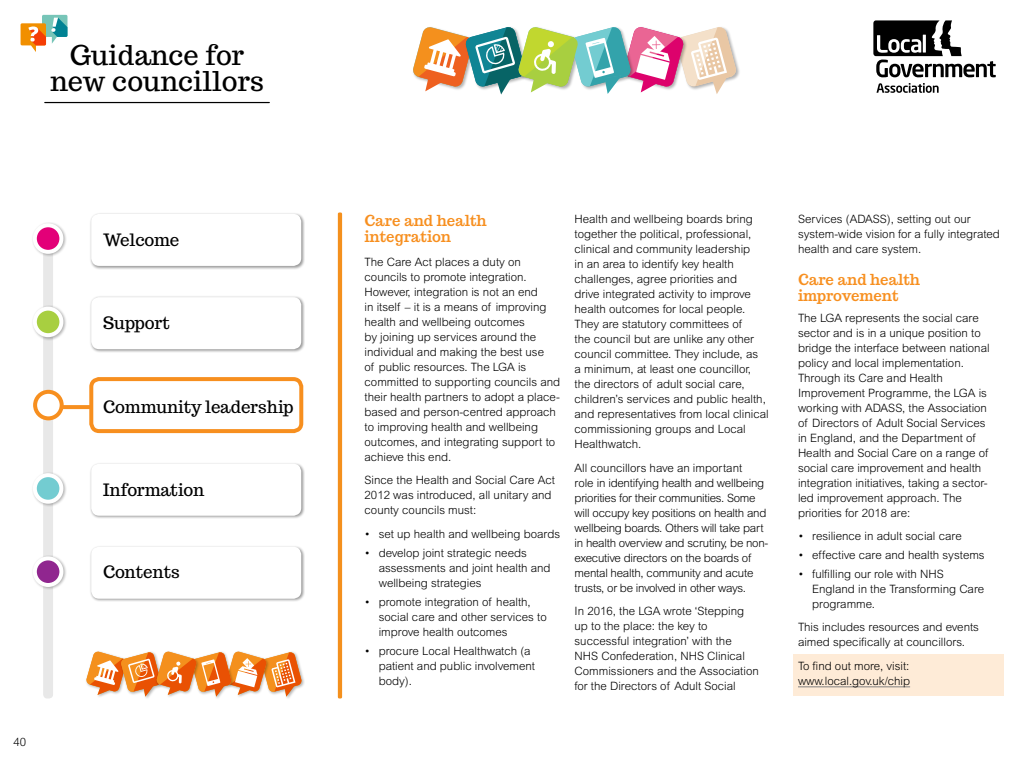
<style>
.page{position:relative;width:1024px;height:768px;background:#fff}
.page>*{position:absolute;margin:0;border:0;box-sizing:border-box;transform-origin:0 0}
.t1{font:27.2px/25.7px "Trocchi";letter-spacing:.01em;color:#000;text-align:center}
.t2{font:17px "Trocchi";color:#000}
.t3{font:17px "Trocchi";letter-spacing:-.02em;color:#000}
.CG_digital_BODY{font:700 15px/16px "Trocchi";color:#f78f1f}
.CG_subhead_ORANGE{font:700 15px/16px "Trocchi";color:#f78f1f}
.CG_digital_BODY-2{font:300 11.5px/15px "Arial MT Std";color:#000}
.CG_digital_BODY-3{font:300 11.5px/15px "Arial MT Std";letter-spacing:-.02em;color:#000}
.CG_shaded_ORANGE{font:300 11.5px/15px "Arial MT Std";color:#000}
</style>
<div class="page">
<svg style="left:877px;top:83px;width:62px;height:10px"></svg>
<svg style="left:873px;top:20px;width:123px;height:57px"></svg>
<svg style="left:21px;top:15px;width:46px;height:37px"></svg>
<div style="left:676px;top:27px;width:65px;height:64px;background:#000;opacity:.3"></div>
<svg style="left:413px;top:27px;width:324px;height:68px"></svg>
<div style="left:260px;top:651px;width:45px;height:49px;background:#000;opacity:.3"></div>
<div style="left:225px;top:650px;width:45px;height:48px;background:#fff"></div>
<svg style="left:86px;top:651px;width:216px;height:46px"></svg>
<hr style="left:338px;top:212px;width:4px;height:486px;background:#f4901d;border-radius:2px">
<div style="left:43px;top:237px;width:10px;height:461px;background:#e8e8e8;border-radius:4px"></div>
<div style="left:89px;top:212px;width:216px;height:58px;background:#000;opacity:.4"></div>
<div style="left:91px;top:214px;width:210px;height:52px;background:#fff;border-radius:8px"></div>
<div style="left:31px;top:222px;width:36px;height:36px;background:#000;opacity:.3"></div>
<div style="left:35px;top:225px;width:26px;height:27px;background:#e30078;border-radius:50%"></div>
<div style="left:33px;top:223px;width:30px;height:31px;border:4px solid #fff;border-radius:50%"></div>
<div style="left:31px;top:471px;width:36px;height:36px;background:#000;opacity:.3"></div>
<div style="left:35px;top:475px;width:26px;height:27px;background:#73ccd1;border-radius:50%"></div>
<div style="left:33px;top:473px;width:30px;height:31px;border:4px solid #fff;border-radius:50%"></div>
<div style="left:31px;top:555px;width:36px;height:36px;background:#000;opacity:.3"></div>
<div style="left:35px;top:558px;width:26px;height:27px;background:#90268f;border-radius:50%"></div>
<div style="left:33px;top:556px;width:30px;height:31px;border:4px solid #fff;border-radius:50%"></div>
<div style="left:89px;top:545px;width:216px;height:57px;background:#000;opacity:.4"></div>
<div style="left:91px;top:547px;width:210px;height:52px;background:#fff;border-radius:8px"></div>
<div style="left:89px;top:462px;width:216px;height:57px;background:#000;opacity:.4"></div>
<div style="left:91px;top:464px;width:210px;height:52px;background:#fff;border-radius:8px"></div>
<div style="left:89px;top:377px;width:214px;height:56px;border:4px solid #f78f1f;border-radius:8px"></div>
<div style="left:35px;top:392px;width:27px;height:26px;background:#fff;border-radius:50%"></div>
<div style="left:33px;top:390px;width:31px;height:30px;border:4px solid #f78f1f;border-radius:50%"></div>
<svg style="left:62px;top:405px;width:29px;height:4px"></svg>
<div style="left:31px;top:305px;width:36px;height:36px;background:#000;opacity:.3"></div>
<div style="left:35px;top:309px;width:26px;height:26px;background:#a8cf40;border-radius:50%"></div>
<div style="left:33px;top:307px;width:30px;height:30px;border:4px solid #fff;border-radius:50%"></div>
<div style="left:89px;top:295px;width:216px;height:58px;background:#000;opacity:.4"></div>
<div style="left:91px;top:297px;width:210px;height:52px;background:#fff;border-radius:8px"></div>
<hr style="left:45px;top:102px;width:224px;height:1px;background:#000">
<div style="left:794px;top:654px;width:210px;height:42px;background:#feebd7"></div>
<hr style="left:798px;top:687px;width:112px;height:1px;background:#808080">
<h1 class="t1" style="left:50px;top:42px;width:216px">Guidance for new councillors</h1>
<h2 class="t3" style="left:103px;top:229px;width:78px">Welcome</h2>
<h2 class="t2" style="left:103px;top:312px;width:68px">Support</h2>
<h2 class="t2" style="left:103px;top:395px;width:192px">Community leadership</h2>
<h2 class="t2" style="left:103px;top:479px;width:103px">Information</h2>
<h2 class="t2" style="left:103px;top:561px;width:78px">Contents</h2>
<p class="CG_digital_BODY-2" style="left:13px;top:735px;width:14px">40</p>
<p class="CG_digital_BODY" style="left:365px;top:214px;width:124px">Care and health integration</p>
<p class="CG_digital_BODY-2" style="left:365px;top:254px;width:197px">The Care Act places a duty on councils to promote integration.<br>However, integration is not an end<br>in itself – it is a means of improving health and wellbeing outcomes<br>by joining up services around the individual and making the best use<br>of public resources. The LGA is committed to supporting councils and their health partners to adopt a place&shy;based and person-centred approach to improving health and wellbeing outcomes, and integrating support to achieve this end.</p>
<p class="CG_digital_BODY-2" style="left:365px;top:473px;width:192px">Since the Health and Social Care Act<br>2012 was introduced, all unitary and county councils must:</p>
<p class="CG_digital_BODY-2" style="left:365px;top:526px;width:197px">• set up health and wellbeing boards</p>
<p class="CG_digital_BODY-2" style="left:379px;top:545px;width:173px;text-indent:-14px">• develop joint strategic needs assessments and joint health and wellbeing strategies</p>
<p class="CG_digital_BODY-2" style="left:379px;top:594px;width:170px;text-indent:-14px">• promote integration of health, social care and other services to improve health outcomes</p>
<p class="CG_digital_BODY-2" style="left:379px;top:643px;width:158px;text-indent:-14px">• procure Local Healthwatch (a patient and public involvement body).</p>
<p class="CG_digital_BODY-2" style="left:575px;top:212px;width:196px">Health and wellbeing boards bring together the political, professional, clinical and community leadership<br>in an area to identify key health challenges, agree priorities and<br>drive integrated activity to improve health outcomes for local people.<br>They are statutory committees of<br>the council but are unlike any other council committee. They include, as<br>a minimum, at least one councillor, the directors of adult social care, children’s services and public health, and representatives from local clinical commissioning groups and Local Healthwatch.</p>
<p class="CG_digital_BODY-3" style="left:575px;top:460px;width:195px">All councillors have an important<br>role in identifying health and wellbeing priorities for their communities. Some will occupy key positions on health and wellbeing boards. Others will take part in health overview and scrutiny, be non&shy;executive directors on the boards of mental health, community and acute trusts, or be involved in other ways.</p>
<p class="CG_digital_BODY-2" style="left:575px;top:604px;width:186px">In 2016, the LGA wrote ‘Stepping up to the place: the key to successful integration’ with the<br>NHS Confederation, NHS Clinical<br>Commissioners and the Association for the Directors of Adult Social</p>
<p class="CG_digital_BODY-2" style="left:798px;top:212px;width:204px">Services (ADASS), setting out our system-wide vision for a fully integrated health and care system.</p>
<p class="CG_subhead_ORANGE" style="left:798px;top:272px;width:124px">Care and health improvement</p>
<p class="CG_digital_BODY-2" style="left:798px;top:310px;width:193px">The LGA represents the social care sector and is in a unique position to bridge the interface between national policy and local implementation.<br>Through its Care and Health Improvement Programme, the LGA is working with ADASS, the Association of Directors of Adult Social Services in England, and the Department of Health and Social Care on a range of social care improvement and health integration initiatives, taking a sector&shy;led improvement approach. The priorities for 2018 are:</p>
<p class="CG_digital_BODY-2" style="left:798px;top:529px;width:165px">• resilience in adult social care</p>
<p class="CG_digital_BODY-2" style="left:798px;top:548px;width:188px">• effective care and health systems</p>
<p class="CG_digital_BODY-2" style="left:812px;top:567px;width:174px;text-indent:-14px">• fulfilling our role with NHS<br>England in the Transforming Care programme.</p>
<p class="CG_digital_BODY-2" style="left:798px;top:620px;width:183px">This includes resources and events aimed specifically at councillors.</p>
<p class="CG_shaded_ORANGE" style="left:798px;top:658px;width:114px">To find out more, visit: www.local.gov.uk/chip</p>
</div>
